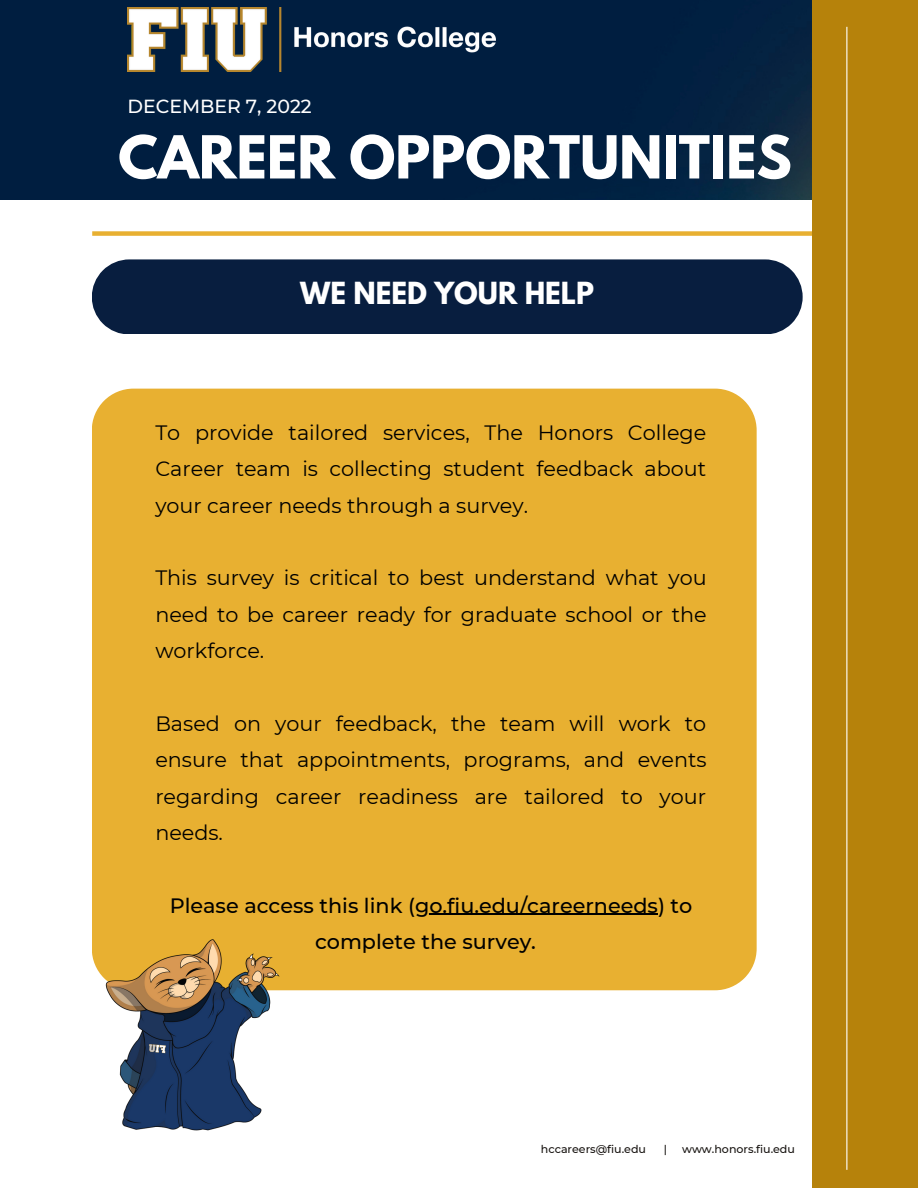
<style>
.page{position:relative;width:918px;height:1188px;background:#fff}
.page>*{position:absolute;margin:0;border:0;box-sizing:border-box;transform-origin:0 0}
.t1{font:700 52.5px "League Spartan";color:#fff}
.t2{font:700 27px "League Spartan";color:#fff}
.t3{font:20.7px/36.3px "Montserrat";color:#000;text-align:justify}
.t4{font:500 20.7px/36.3px "Montserrat";color:#000;text-align:center}
.t5{font:500 18.9px "Montserrat";color:#fff}
.t6{font:500 11.1px "Montserrat";color:#171310}
</style>
<div class="page">
<div style="left:92px;top:231px;width:720px;height:5px;background:#e8b031"></div>
<div style="left:0;top:0;width:812px;height:199px;background:#001e40"></div>
<div style="left:812px;top:0;width:106px;height:1188px;background:#b6820b"></div>
<hr style="left:846px;top:27px;width:1px;height:1143px;background:#fff">
<img style="left:127px;top:8px;width:368px;height:64px">
<div style="left:92px;top:389px;width:665px;height:601px;background:#e8b031"></div>
<div style="left:92px;top:259px;width:711px;height:75px;background:#081e3f"></div>
<img style="left:92px;top:929px;width:219px;height:202px">
<hr style="left:415px;top:914px;width:243px;height:1px;background:#000">
<p class="t5" style="left:127px;top:94px;width:186px">DECEMBER 7, 2022</p>
<h1 class="t1" style="left:118px;top:131px;width:675px">CAREER OPPORTUNITIES</h1>
<h2 class="t2" style="left:300px;top:279px;width:295px">WE NEED YOUR HELP</h2>
<p class="t3" style="left:155px;top:415px;width:553px">To provide tailored services, The Honors College Career team is collecting student feedback about your career needs through a survey.</p>
<p class="t3" style="left:155px;top:560px;width:553px">This survey is critical to best understand what you need to be career ready for graduate school or the workforce.</p>
<p class="t3" style="left:155px;top:705px;width:553px">Based on your feedback, the team will work to ensure that appointments, programs, and events regarding career readiness are tailored to your needs.</p>
<p class="t4" style="left:170px;top:887px;width:524px">Please access this link (go.fiu.edu/careerneeds) to complete the survey.</p>
<p class="t6" style="left:541px;top:1142px;width:107px">hccareers@fiu.edu</p>
<p class="t6" style="left:664px;top:1142px;width:5px">|</p>
<p class="t6" style="left:682px;top:1142px;width:114px">www.honors.fiu.edu</p>
</div>
